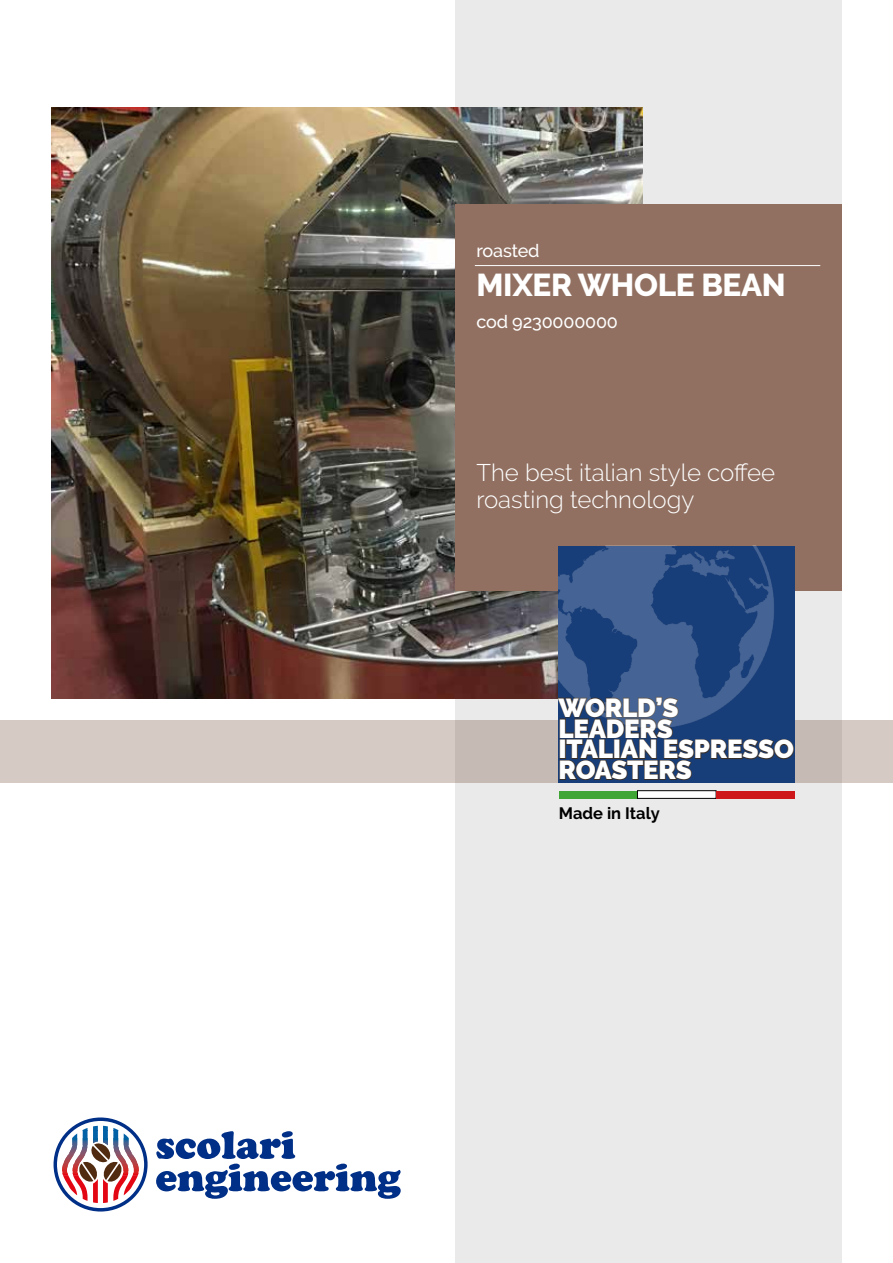
<style>
.page{position:relative;width:893px;height:1263px;background:#fff}
.page>*{position:absolute;margin:0;border:0;box-sizing:border-box;transform-origin:0 0}
.t1{font:800 31.5px "Raleway";letter-spacing:-.01em;color:#fff}
.t2{font:900 25.95px/20.9px "Raleway";letter-spacing:-.01em;color:#fff}
.t3{font:300 24px/27px "Raleway";color:#fff}
.t4{font:500 18px "Raleway";letter-spacing:-.01em;color:#fff}
.t5{font:700 16.5px "Raleway";color:#000}
</style>
<div class="page">
<div style="left:0;top:720px;width:893px;height:63px;background:#d6cac4"></div>
<div style="left:455px;top:0;width:387px;height:1263px;background:#ebeaea"></div>
<img style="left:51px;top:107px;width:591px;height:591px">
<div style="left:455px;top:204px;width:387px;height:387px;background:#917061"></div>
<hr style="left:475px;top:265px;width:345px;height:1px;background:#fff">
<svg style="left:556px;top:696px;width:239px;height:85px"></svg>
<img style="left:558px;top:546px;width:236px;height:231px">
<div style="left:559px;top:791px;width:78px;height:7px;background:#3fa535"></div>
<div style="left:637px;top:791px;width:79px;height:7px;background:#fff"></div>
<div style="left:637px;top:790px;width:79px;height:8px;border:1px solid #000"></div>
<div style="left:716px;top:791px;width:79px;height:7px;background:#cd171a"></div>
<svg style="left:156px;top:1131px;width:245px;height:68px"></svg>
<svg style="left:63px;top:1175px;width:75px;height:14px"></svg>
<svg style="left:63px;top:1189px;width:75px;height:14px"></svg>
<hr style="left:62px;top:1136px;width:77px;height:1px;background:#0061a7">
<hr style="left:62px;top:1137px;width:77px;height:1px;background:#0061a4">
<hr style="left:62px;top:1138px;width:77px;height:1px;background:#0061a0">
<hr style="left:62px;top:1139px;width:77px;height:1px;background:#00619d">
<hr style="left:62px;top:1140px;width:77px;height:1px;background:#1e6099">
<hr style="left:62px;top:1141px;width:77px;height:1px;background:#2f6096">
<hr style="left:62px;top:1142px;width:77px;height:2px;background:#3c6092">
<hr style="left:62px;top:1144px;width:77px;height:1px;background:#465f8f">
<hr style="left:62px;top:1145px;width:77px;height:1px;background:#505e8a">
<hr style="left:62px;top:1146px;width:77px;height:1px;background:#595e87">
<hr style="left:62px;top:1147px;width:77px;height:1px;background:#615d83">
<hr style="left:62px;top:1148px;width:77px;height:1px;background:#695c7e">
<hr style="left:62px;top:1149px;width:77px;height:1px;background:#705a7a">
<hr style="left:62px;top:1150px;width:77px;height:2px;background:#775976">
<hr style="left:62px;top:1152px;width:77px;height:1px;background:#7e5771">
<hr style="left:62px;top:1153px;width:77px;height:1px;background:#85566d">
<hr style="left:62px;top:1154px;width:77px;height:1px;background:#8b5469">
<hr style="left:62px;top:1155px;width:77px;height:1px;background:#915364">
<hr style="left:62px;top:1156px;width:77px;height:1px;background:#965060">
<hr style="left:62px;top:1157px;width:77px;height:1px;background:#9c4e5b">
<hr style="left:62px;top:1158px;width:77px;height:1px;background:#a14c56">
<hr style="left:62px;top:1159px;width:77px;height:2px;background:#a64952">
<hr style="left:62px;top:1161px;width:77px;height:1px;background:#ac464d">
<hr style="left:62px;top:1162px;width:77px;height:1px;background:#b14448">
<hr style="left:62px;top:1163px;width:77px;height:1px;background:#b64144">
<hr style="left:62px;top:1164px;width:77px;height:1px;background:#bb3d3f">
<hr style="left:62px;top:1165px;width:77px;height:1px;background:#c03a3a">
<hr style="left:62px;top:1166px;width:77px;height:1px;background:#c43736">
<hr style="left:62px;top:1167px;width:77px;height:1px;background:#c93331">
<hr style="left:62px;top:1168px;width:77px;height:2px;background:#cd2f2c">
<hr style="left:62px;top:1170px;width:77px;height:1px;background:#d22a28">
<hr style="left:62px;top:1171px;width:77px;height:1px;background:#d62423">
<hr style="left:62px;top:1172px;width:77px;height:1px;background:#db1e1e">
<hr style="left:62px;top:1173px;width:77px;height:1px;background:#df1519">
<hr style="left:62px;top:1174px;width:77px;height:1px;background:#e30613">
<svg style="left:74px;top:1126px;width:53px;height:5px"></svg>
<svg style="left:74px;top:1131px;width:53px;height:5px"></svg>
<div style="left:54px;top:1117px;width:94px;height:94px;border:3px solid #002f87;border-radius:50%"></div>
<p class="t4" style="left:476px;top:240px;width:65px">roasted</p>
<h1 class="t1" style="left:476px;top:267px;width:311px">MIXER WHOLE BEAN</h1>
<p class="t4" style="left:476px;top:311px;width:143px">cod 9230000000</p>
<p class="t3" style="left:476px;top:459px;width:300px">The best italian style coffee roasting technology</p>
<p class="t2" style="left:559px;top:697px;width:237px">WORLD’S<br>LEADERS<br>ITALIAN ESPRESSO<br>ROASTERS</p>
<p class="t5" style="left:559px;top:804px;width:102px">Made in Italy</p>
</div>
